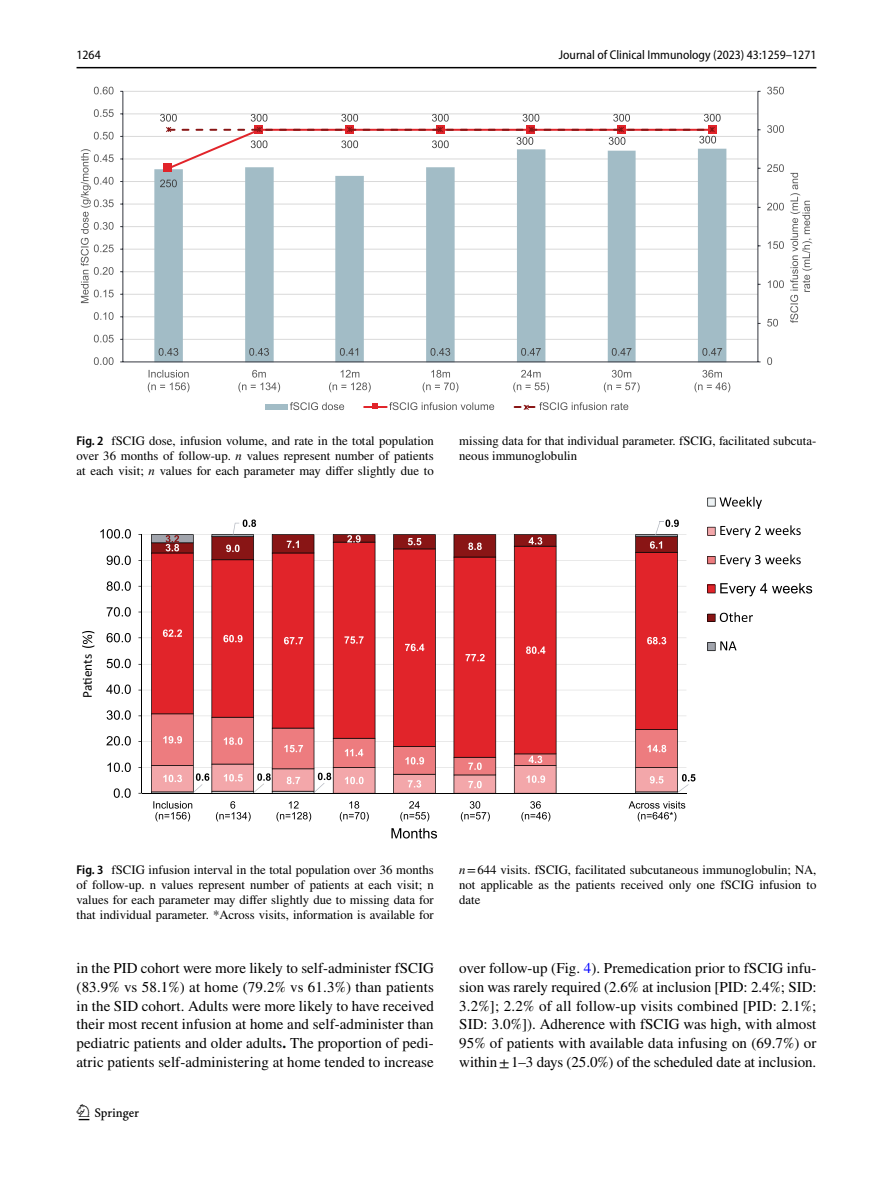
<style>
.page{position:relative;width:893px;height:1187px;background:#fff}
.page>*{position:absolute;margin:0;border:0;box-sizing:border-box;transform-origin:0 0}
.t1{font:22.5px "Springnew Regular 2";color:#000}
.t2{font:15px/18.8px "STIX";letter-spacing:.005em;color:#000;text-align:justify}
.t3{font:13.5px "Calibri";letter-spacing:-.005em;color:#000}
.t4{font:12.75px/15px "STIX";color:#000;text-align:justify}
.t5{font:semi-condensed 12.75px "Myriad Pro";color:#000}
.s1{font-family:"Myriad Pro";font-weight:600;font-stretch:semi-condensed}
.s2{font-style:italic}
.s3{font-weight:700}
.s4{color:#00f}
</style>
<div class="page">
<hr style="left:77px;top:67px;width:739px;height:1px;background:#000">
<hr style="left:123px;top:91px;width:635px;height:1px;background:#d9d9d9">
<hr style="left:123px;top:113px;width:635px;height:1px;background:#d9d9d9">
<hr style="left:123px;top:136px;width:635px;height:1px;background:#d9d9d9">
<hr style="left:123px;top:159px;width:635px;height:1px;background:#d9d9d9">
<hr style="left:123px;top:181px;width:635px;height:1px;background:#d9d9d9">
<hr style="left:123px;top:204px;width:635px;height:1px;background:#d9d9d9">
<hr style="left:123px;top:226px;width:635px;height:1px;background:#d9d9d9">
<hr style="left:123px;top:249px;width:635px;height:1px;background:#d9d9d9">
<hr style="left:123px;top:271px;width:635px;height:1px;background:#d9d9d9">
<hr style="left:123px;top:294px;width:635px;height:1px;background:#d9d9d9">
<hr style="left:123px;top:316px;width:635px;height:1px;background:#d9d9d9">
<hr style="left:123px;top:339px;width:635px;height:1px;background:#d9d9d9">
<svg style="left:154px;top:149px;width:572px;height:212px"></svg>
<hr style="left:758px;top:91px;width:1px;height:271px;background:#34373f">
<hr style="left:123px;top:91px;width:1px;height:271px;background:#34373f">
<hr style="left:123px;top:361px;width:635px;height:1px;background:#34373f">
<div style="left:164px;top:164px;width:8px;height:8px;background:#e1242a"></div>
<svg style="left:159px;top:348px;width:19px;height:8px"></svg>
<svg style="left:249px;top:348px;width:20px;height:8px"></svg>
<svg style="left:340px;top:348px;width:18px;height:8px"></svg>
<svg style="left:430px;top:348px;width:20px;height:8px"></svg>
<svg style="left:521px;top:348px;width:20px;height:8px"></svg>
<svg style="left:612px;top:348px;width:19px;height:8px"></svg>
<svg style="left:702px;top:348px;width:20px;height:8px"></svg>
<svg style="left:160px;top:179px;width:17px;height:8px"></svg>
<svg style="left:160px;top:114px;width:561px;height:57px"></svg>
<svg style="left:767px;top:357px;width:5px;height:8px"></svg>
<svg style="left:767px;top:319px;width:11px;height:7px"></svg>
<svg style="left:768px;top:280px;width:16px;height:8px"></svg>
<svg style="left:768px;top:241px;width:16px;height:8px"></svg>
<svg style="left:767px;top:203px;width:17px;height:7px"></svg>
<svg style="left:767px;top:164px;width:17px;height:8px"></svg>
<svg style="left:767px;top:125px;width:17px;height:8px"></svg>
<svg style="left:767px;top:87px;width:17px;height:7px"></svg>
<svg style="left:94px;top:357px;width:20px;height:8px"></svg>
<svg style="left:94px;top:335px;width:20px;height:7px"></svg>
<svg style="left:94px;top:312px;width:20px;height:8px"></svg>
<svg style="left:94px;top:132px;width:20px;height:7px"></svg>
<svg style="left:94px;top:109px;width:20px;height:8px"></svg>
<svg style="left:94px;top:87px;width:20px;height:7px"></svg>
<svg style="left:148px;top:370px;width:41px;height:22px"></svg>
<svg style="left:238px;top:370px;width:42px;height:22px"></svg>
<svg style="left:329px;top:370px;width:42px;height:22px"></svg>
<svg style="left:423px;top:370px;width:35px;height:22px"></svg>
<svg style="left:513px;top:370px;width:36px;height:22px"></svg>
<svg style="left:604px;top:370px;width:36px;height:22px"></svg>
<svg style="left:694px;top:370px;width:36px;height:22px"></svg>
<svg style="left:790px;top:173px;width:22px;height:150px"></svg>
<svg style="left:81px;top:149px;width:33px;height:154px"></svg>
<div style="left:265px;top:404px;width:23px;height:5px;background:#a2bcc6"></div>
<svg style="left:290px;top:402px;width:54px;height:8px"></svg>
<hr style="left:364px;top:406px;width:23px;height:2px;background:#e1242a">
<svg style="left:372px;top:403px;width:6px;height:6px"></svg>
<svg style="left:389px;top:402px;width:105px;height:8px"></svg>
<svg style="left:515px;top:402px;width:113px;height:8px"></svg>
<hr style="left:142px;top:767px;width:544px;height:1px;background:#e0e0e0">
<hr style="left:142px;top:741px;width:544px;height:1px;background:#e0e0e0">
<hr style="left:142px;top:715px;width:544px;height:1px;background:#e0e0e0">
<hr style="left:142px;top:689px;width:544px;height:1px;background:#e0e0e0">
<hr style="left:142px;top:664px;width:544px;height:1px;background:#e0e0e0">
<hr style="left:142px;top:637px;width:544px;height:1px;background:#e0e0e0">
<hr style="left:142px;top:611px;width:544px;height:1px;background:#e0e0e0">
<hr style="left:142px;top:586px;width:544px;height:1px;background:#e0e0e0">
<hr style="left:142px;top:560px;width:544px;height:1px;background:#e0e0e0">
<hr style="left:142px;top:534px;width:544px;height:1px;background:#e0e0e0">
<svg style="left:151px;top:560px;width:527px;height:153px;fill:#e1242a"></svg>
<hr style="left:142px;top:534px;width:1px;height:259px;background:#000">
<hr style="left:142px;top:792px;width:544px;height:1px;background:#000">
<svg style="left:151px;top:713px;width:544px;height:80px"></svg>
<svg style="left:163px;top:629px;width:19px;height:8px"></svg>
<svg style="left:223px;top:635px;width:20px;height:7px"></svg>
<svg style="left:284px;top:637px;width:19px;height:7px"></svg>
<svg style="left:344px;top:636px;width:20px;height:7px"></svg>
<svg style="left:405px;top:643px;width:19px;height:8px"></svg>
<svg style="left:466px;top:654px;width:19px;height:7px"></svg>
<svg style="left:526px;top:646px;width:19px;height:8px"></svg>
<svg style="left:647px;top:637px;width:19px;height:7px"></svg>
<svg style="left:114px;top:788px;width:17px;height:9px"></svg>
<svg style="left:107px;top:762px;width:24px;height:10px"></svg>
<svg style="left:106px;top:736px;width:25px;height:9px"></svg>
<svg style="left:107px;top:710px;width:24px;height:9px"></svg>
<svg style="left:106px;top:684px;width:25px;height:10px"></svg>
<svg style="left:107px;top:658px;width:24px;height:10px"></svg>
<svg style="left:107px;top:633px;width:24px;height:9px"></svg>
<svg style="left:107px;top:607px;width:24px;height:9px"></svg>
<svg style="left:107px;top:581px;width:24px;height:9px"></svg>
<svg style="left:107px;top:555px;width:24px;height:10px"></svg>
<svg style="left:153px;top:801px;width:39px;height:20px"></svg>
<svg style="left:216px;top:801px;width:35px;height:20px"></svg>
<svg style="left:276px;top:801px;width:35px;height:20px"></svg>
<svg style="left:340px;top:801px;width:29px;height:20px"></svg>
<svg style="left:400px;top:801px;width:29px;height:20px"></svg>
<svg style="left:461px;top:801px;width:29px;height:20px"></svg>
<svg style="left:521px;top:801px;width:29px;height:20px"></svg>
<svg style="left:628px;top:801px;width:57px;height:20px"></svg>
<svg style="left:82px;top:631px;width:12px;height:17px"></svg>
<svg style="left:391px;top:828px;width:46px;height:10px"></svg>
<svg style="left:707px;top:496px;width:55px;height:13px"></svg>
<svg style="left:707px;top:525px;width:94px;height:12px"></svg>
<svg style="left:707px;top:554px;width:94px;height:12px"></svg>
<svg style="left:707px;top:583px;width:105px;height:13px"></svg>
<svg style="left:707px;top:612px;width:46px;height:10px"></svg>
<svg style="left:707px;top:641px;width:29px;height:10px"></svg>
<svg style="left:151px;top:519px;width:528px;height:41px"></svg>
<svg style="left:100px;top:529px;width:31px;height:9px"></svg>
<p class="t5" style="left:77px;top:48px;width:26px">1264</p>
<p class="t5" style="left:559px;top:48px;width:259px">Journal of Clinical Immunology (2023) 43:1259–1271</p>
<p class="t4" style="left:77px;top:434px;width:359px"><span class="s1">Fig. 2</span> fSCIG dose, infusion volume, and rate in the total population over 36 months of follow-up. <span class="s2">n</span> values represent number of patients at each visit; <span class="s2">n</span> values for each parameter may differ slightly due to</p>
<p class="t4" style="left:459px;top:434px;width:359px">missing data for that individual parameter. fSCIG, facilitated subcuta&shy;neous immunoglobulin</p>
<p class="t3" style="left:78px;top:698px;width:45px;rotate:-90deg">Pa ents</p>
<p class="t4" style="left:77px;top:862px;width:359px"><span class="s1">Fig. 3</span> fSCIG infusion interval in the total population over 36 months of follow-up. n values represent number of patients at each visit; n values for each parameter may differ slightly due to missing data for that individual parameter. *Across visits, information is available for</p>
<p class="t4" style="left:459px;top:862px;width:359px"><span class="s2">n</span>=644 visits. fSCIG, facilitated subcutaneous immunoglobulin; NA, not applicable as the patients received only one fSCIG infusion to date</p>
<p class="t2" style="left:77px;top:959px;width:359px">in the PID cohort were more likely to self-administer fSCIG (83.9% vs 58.1%) at home (79.2% vs 61.3%) than patients in the SID cohort. Adults were more likely to have received their most recent infusion at home and self-administer than pediatric patients and older adults<span class="s3">.</span> The proportion of pedi&shy;atric patients self-administering at home tended to increase</p>
<p class="t2" style="left:459px;top:959px;width:359px">over follow-up (Fig. <span class="s4">4</span>). Premedication prior to fSCIG infu&shy;sion was rarely required (2.6% at inclusion [PID: 2.4%; SID:<br>3.2%]; 2.2% of all follow-up visits combined [PID: 2.1%; SID: 3.0%]). Adherence with fSCIG was high, with almost 95% of patients with available data infusing on (69.7%) or within±1–3 days (25.0%) of the scheduled date at inclusion.</p>
<h1 class="t1" style="left:79px;top:1104px;width:62px">1 3</h1>
</div>
